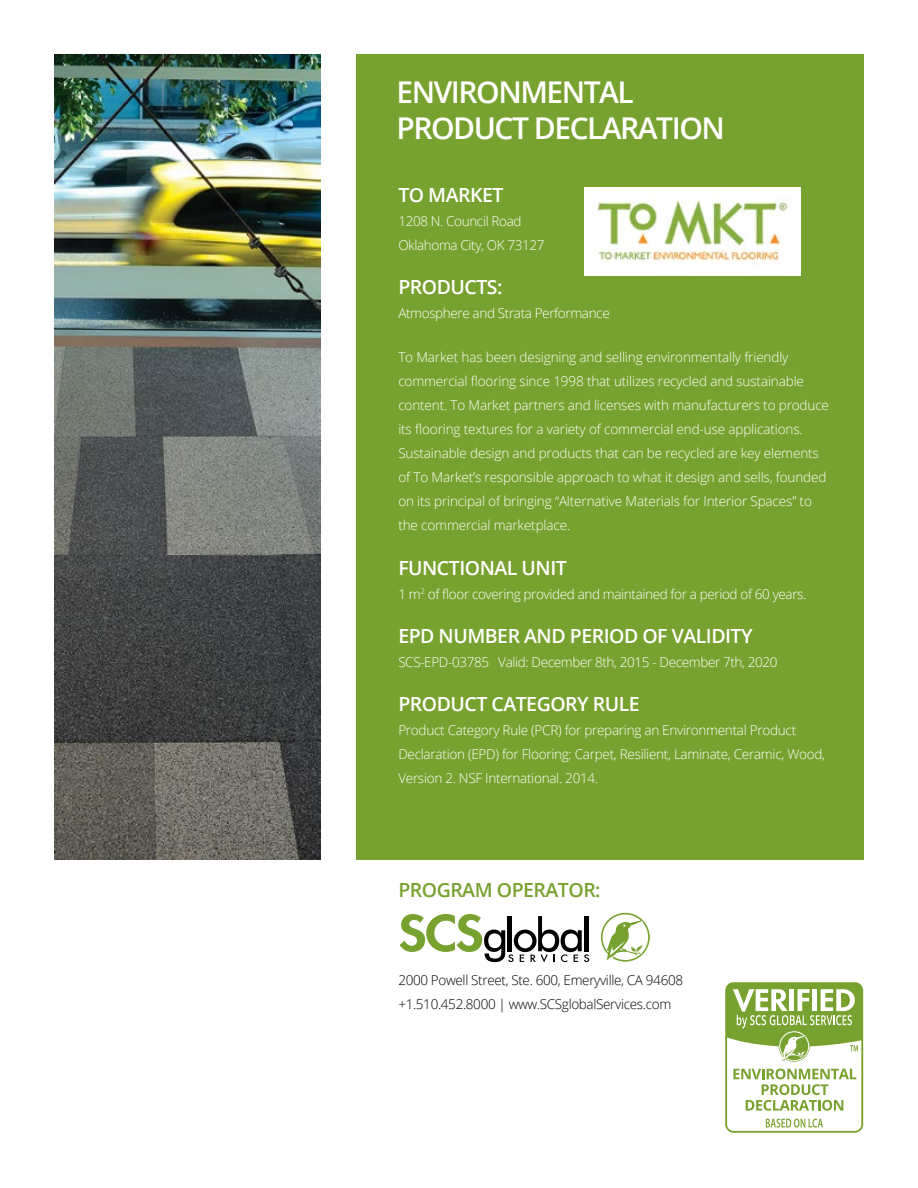
<style>
.page{position:relative;width:918px;height:1188px;background:#fff}
.page>*{position:absolute;margin:0;border:0;box-sizing:border-box;transform-origin:0 0}
.t1{font:600 30px/36px "Open Sans";letter-spacing:-.05em;color:#fff}
.t2{font:600 19.5px "Open Sans";letter-spacing:-.025em;color:#fff}
.t3{font:600 19.5px "Open Sans";letter-spacing:-.025em;color:#78a22f}
.t4{font:300 13.5px/24px "Open Sans";letter-spacing:-.01em;color:#fff}
.t5{font:300 13.5px/24px "Open Sans";letter-spacing:-.025em;color:#000}
</style>
<div class="page">
<div style="left:356px;top:54px;width:508px;height:806px;background:#78a22f"></div>
<svg style="left:400px;top:914px;width:189px;height:49px"></svg>
<hr style="left:584px;top:916px;width:4px;height:35px;background:#000">
<svg style="left:600px;top:912px;width:51px;height:51px"></svg>
<svg style="left:725px;top:982px;width:138px;height:151px"></svg>
<img style="left:54px;top:54px;width:267px;height:806px">
<img style="left:584px;top:187px;width:216px;height:88px">
<h1 class="t1" style="left:397px;top:73px;width:330px">ENVIRONMENTAL<br>PRODUCT DECLARATION</h1>
<h2 class="t2" style="left:398px;top:181px;width:107px">TO MARKET</h2>
<p class="t4" style="left:398px;top:209px;width:148px">1208 N. Council Road<br>Oklahoma City, OK 73127</p>
<h2 class="t2" style="left:398px;top:274px;width:106px">PRODUCTS:</h2>
<p class="t4" style="left:398px;top:301px;width:213px">Atmosphere and Strata Performance</p>
<p class="t4" style="left:398px;top:345px;width:432px">To Market has been designing and selling environmentally friendly commercial flooring since 1998 that utilizes recycled and sustainable content. To Market partners and licenses with manufacturers to produce its flooring textures for a variety of commercial end-use applications.<br>Sustainable design and products that can be recycled are key elements of To Market’s responsible approach to what it design and sells, founded on its principal of bringing “Alternative Materials for Interior Spaces” to the commercial marketplace.</p>
<h2 class="t2" style="left:398px;top:554px;width:170px">FUNCTIONAL UNIT</h2>
<p class="t4" style="left:398px;top:581px;width:410px">1 m<sup>2</sup> of floor covering provided and maintained for a period of 60 years.</p>
<h2 class="t2" style="left:398px;top:622px;width:356px">EPD NUMBER AND PERIOD OF VALIDITY</h2>
<p class="t4" style="left:398px;top:650px;width:381px">SCS-EPD-03785 Valid: December 8th, 2015 - December 7th, 2020</p>
<h2 class="t2" style="left:398px;top:691px;width:243px">PRODUCT CATEGORY RULE</h2>
<p class="t4" style="left:398px;top:718px;width:428px">Product Category Rule (PCR) for preparing an Environmental Product<br>Declaration (EPD) for Flooring: Carpet, Resilient, Laminate, Ceramic, Wood,<br>Version 2. NSF International. 2014.</p>
<h2 class="t3" style="left:398px;top:877px;width:204px">PROGRAM OPERATOR:</h2>
<p class="t5" style="left:398px;top:968px;width:286px">2000 Powell Street, Ste. 600, Emeryville, CA 94608 +1.510.452.8000 | www.SCSglobalServices.com</p>
</div>
